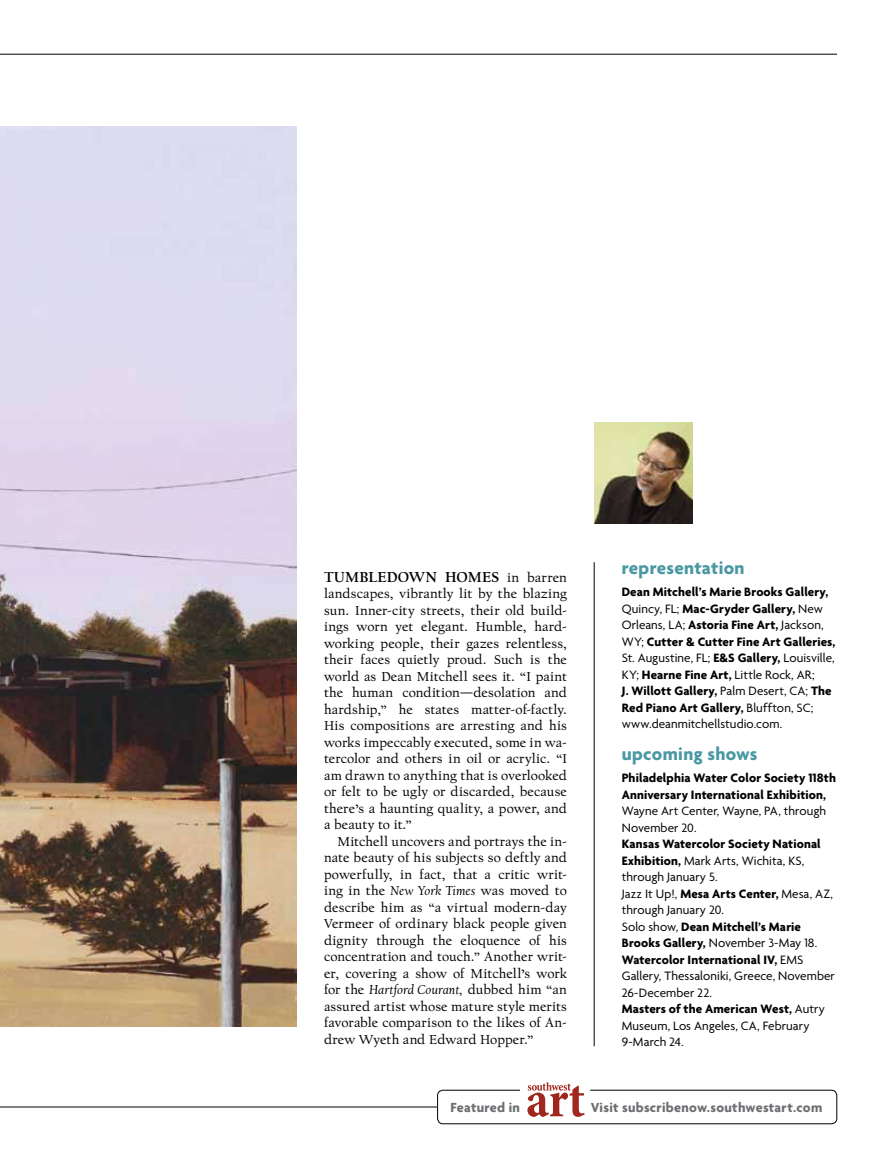
<style>
.page{position:relative;width:891px;height:1161px;background:#fff}
.page>*{position:absolute;margin:0;border:0;box-sizing:border-box;transform-origin:0 0}
.t1{font:700 19.2px "Agenda";letter-spacing:.015em;color:#4a98a2}
.t2{font:700 15px "Californian FB Text";letter-spacing:.015em;color:#000}
.t3{font:700 14.25px "Agenda";letter-spacing:.02em;color:#6d6e71}
.t4{font:13.5px/16.5px "Californian FB Text";letter-spacing:.01em;color:#000;text-align:justify}
.t5{font:13.2px/16.5px "Agenda";letter-spacing:.005em;color:#000}
.t6{font:700 13.2px/16.5px "Agenda";letter-spacing:.01em;color:#000}
.s1{font-weight:400;font-size:13.5px}
.s2{font-style:italic}
.s3{font-weight:400}
.s4{font-weight:700}
</style>
<div class="page">
<img style="left:0;top:127px;width:297px;height:899px">
<hr style="left:0;top:1107px;width:437px;height:1px;background:#000">
<svg style="left:437px;top:1082px;width:400px;height:42px"></svg>
<hr style="left:0;top:54px;width:837px;height:1px;background:#000">
<img style="left:595px;top:422px;width:97px;height:102px">
<hr style="left:594px;top:562px;width:1px;height:484px;background:#000">
<p class="t2" style="left:324px;top:569px;width:245px">TUMBLEDOWN HOMES <span class="s1">in barren</span></p>
<p class="t4" style="left:324px;top:586px;width:245px">landscapes, vibrantly lit by the blazing sun. Inner-city streets, their old build&shy;ings worn yet elegant. Humble, hard&shy;working people, their gazes relentless, their faces quietly proud. Such is the world as Dean Mitchell sees it. “I paint the human condition—desolation and hardship,” he states matter-of-factly.<br>His compositions are arresting and his works impeccably executed, some in wa&shy;tercolor and others in oil or acrylic. “I am drawn to anything that is overlooked or felt to be ugly or discarded, because there’s a haunting quality, a power, and a beauty to it.”</p>
<p class="t4" style="left:324px;top:834px;width:245px;text-indent:14px">Mitchell uncovers and portrays the in&shy;nate beauty of his subjects so deftly and powerfully, in fact, that a critic writ&shy;ing in the <span class="s2">New York Times</span> was moved to describe him as “a virtual modern-day Vermeer of ordinary black people given dignity through the eloquence of his concentration and touch.” Another writ&shy;er, covering a show of Mitchell’s work for the <span class="s2">Hartford Courant,</span> dubbed him “an assured artist whose mature style merits favorable comparison to the likes of An&shy;drew Wyeth and Edward Hopper.”</p>
<h1 class="t1" style="left:622px;top:556px;width:124px">representation</h1>
<p class="t6" style="left:622px;top:583px;width:215px">Dean Mitchell’s Marie Brooks Gallery, <span class="s3">Quincy, FL;</span> Mac-Gryder Gallery, <span class="s3">New Orleans, LA;</span> Astoria Fine Art, <span class="s3">Jackson, WY;</span> Cutter &amp; Cutter Fine Art Galleries, <span class="s3">St. Augustine, FL;</span> E&amp;S Gallery, <span class="s3">Louisville, KY;</span> Hearne Fine Art, <span class="s3">Little Rock, AR;<br></span>J. Willott Gallery, <span class="s3">Palm Desert, CA;</span> The Red Piano Art Gallery, <span class="s3">Bluffton, SC; www.deanmitchellstudio.com.</span></p>
<h1 class="t1" style="left:622px;top:742px;width:137px">upcoming shows</h1>
<p class="t6" style="left:622px;top:769px;width:216px">Philadelphia Water Color Society 118th<br>Anniversary International Exhibition,</p>
<p class="t5" style="left:622px;top:802px;width:206px">Wayne Art Center, Wayne, PA, through<br>November 20.</p>
<p class="t5" style="left:622px;top:835px;width:215px"><span class="s4">Kansas Watercolor Society National<br>Exhibition,</span> Mark Arts, Wichita, KS, through January 5.<br>Jazz It Up!, <span class="s4">Mesa Arts Center,</span> Mesa, AZ, through January 20.<br>Solo show, <span class="s4">Dean Mitchell’s Marie<br>Brooks Gallery,</span> November 3-May 18.<br><span class="s4">Watercolor International IV,</span> EMS<br>Gallery, Thessaloniki, Greece, November<br>26-December 22.<br><span class="s4">Masters of the American West,</span> Autry<br>Museum, Los Angeles, CA, February<br>9-March 24.</p>
<p class="t3" style="left:451px;top:1098px;width:71px">Featured in</p>
<p class="t3" style="left:591px;top:1098px;width:233px">Visit subscribenow.southwestart.com</p>
</div>
